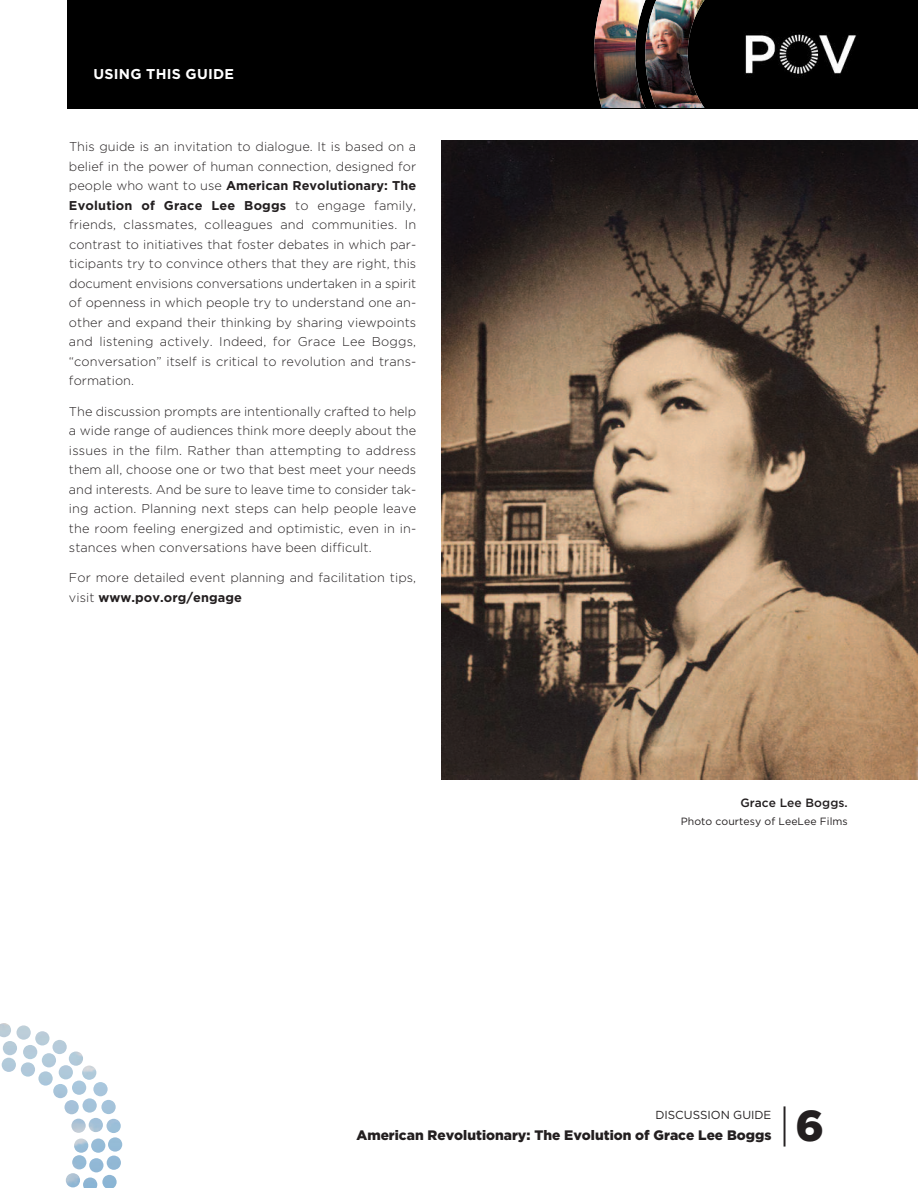
<style>
.page{position:relative;width:918px;height:1188px;background:#fff}
.page>*{position:absolute;margin:0;border:0;box-sizing:border-box;transform-origin:0 0}
.t1{font:300 43.35px "Gotham";color:#231f20}
.t2{font:700 14.25px "Gotham";letter-spacing:.02em;color:#fff}
.t3{font:900 13.65px "Gotham";color:#231f20}
.t4{font:300 12.75px/19.5px "Gotham";letter-spacing:.005em;color:#231f20;text-align:justify}
.t5{font:500 12px "Gotham";letter-spacing:.005em;color:#231f20}
.t6{font:11.7px "Gotham";color:#231f20}
.t7{font:10.5px "Gotham";letter-spacing:.005em;color:#231f20}
.s1{font-weight:700}
.s2{font-weight:900}
</style>
<div class="page">
<div style="left:68px;top:0;width:850px;height:108px;background:#000"></div>
<img style="left:745px;top:33px;width:112px;height:43px">
<img style="left:594px;top:0;width:110px;height:108px">
<svg style="left:65px;top:1087px;width:57px;height:101px"></svg>
<img style="left:0;top:1023px;width:107px;height:110px">
<img style="left:441px;top:140px;width:477px;height:639px">
<p class="t2" style="left:93px;top:66px;width:142px">USING THIS GUIDE</p>
<p class="t4" style="left:69px;top:137px;width:349px">This guide is an invitation to dialogue. It is based on a belief in the power of human connection, designed for people who want to use <span class="s1">American Revolutionary: The Evolution of Grace Lee Boggs</span> to engage family, friends, classmates, colleagues and communities. In contrast to initiatives that foster debates in which par&shy;ticipants try to convince others that they are right, this document envisions conversations undertaken in a spirit of openness in which people try to understand one an&shy;other and expand their thinking by sharing viewpoints and listening actively. Indeed, for Grace Lee Boggs, “conversation” itself is critical to revolution and trans&shy;formation.</p>
<p class="t4" style="left:69px;top:401px;width:349px">The discussion prompts are intentionally crafted to help a wide range of audiences think more deeply about the issues in the film. Rather than attempting to address them all, choose one or two that best meet your needs and interests. And be sure to leave time to consider tak&shy;ing action. Planning next steps can help people leave the room feeling energized and optimistic, even in in&shy;stances when conversations have been difficult.</p>
<p class="t4" style="left:69px;top:568px;width:349px">For more detailed event planning and facilitation tips, visit <span class="s1">www.pov.org/engage</span></p>
<p class="t5" style="left:740px;top:796px;width:109px">Grace Lee Boggs.</p>
<p class="t7" style="left:681px;top:815px;width:168px">Photo courtesy of LeeLee Films</p>
<p class="t6" style="left:655px;top:1108px;width:117px">DISCUSSION GUIDE</p>
<p class="t3" style="left:356px;top:1127px;width:417px">American Revolutionary: The Evolution of Grace Lee Boggs</p>
<h1 class="t1" style="left:779px;top:1102px;width:47px">|<span class="s2">6</span></h1>
</div>
